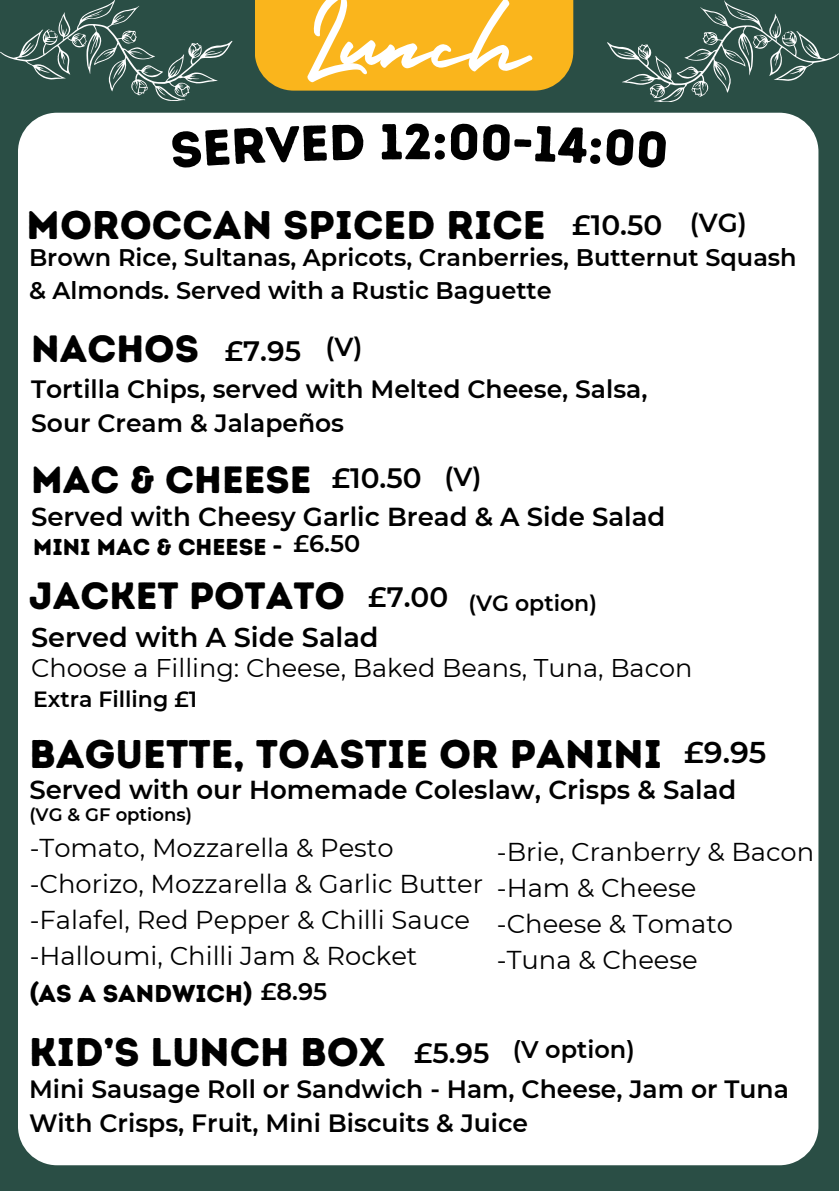
<style>
.page{position:relative;width:839px;height:1191px;background:#fff}
.page>*{position:absolute;margin:0;border:0;box-sizing:border-box;transform-origin:0 0}
.t1{font:118px "Holiday";color:#fff}
.t2{font:50.4px "Intro Rust Base";color:#000}
.t3{font:40px "Intro Rust Base";color:#000}
.t4{font:38px "Intro Rust Base";color:#000}
.t5{font:600 30px "Montserrat";color:#000}
.t6{font:600 28px "Montserrat";color:#000}
.t7{font:600 27.2px "Montserrat";color:#000}
.t8{font:600 26px "Montserrat";color:#000}
.t9{font:25.8px "Montserrat";color:#000}
.t10{font:25.6px "Montserrat";color:#000}
.t11{font:600 25px/34.4px "Montserrat";color:#000}
.t12{font:24.4px "Intro Rust Base";color:#000}
.t13{font:600 24px/33px "Montserrat";color:#000}
.t14{font:23px "Intro Rust Base";color:#000}
.t15{font:600 22px "Montserrat";color:#000}
.t16{font:600 18px "Montserrat";color:#000}
.s1{font-family:"Montserrat";font-weight:600;font-size:28px}
.s2{font-family:"Montserrat";font-weight:600;font-size:26px}
.s3{font-family:"Montserrat";font-weight:600;font-size:24px}
</style>
<div class="page">
<div style="left:0;top:0;width:838px;height:1191px;background:#2a4e45"></div>
<div style="left:255px;top:0;width:318px;height:91px;background:#fab51c"></div>
<div style="left:18px;top:113px;width:800px;height:1052px;background:#fff;border-radius:39px"></div>
<svg style="left:0;top:0;width:232px;height:101px"></svg>
<svg style="left:607px;top:0;width:231px;height:102px"></svg>
<p class="t1" style="left:313px;top:-56px;width:225px;rotate:4deg">Lunch</p>
<p class="t2" style="left:379px;top:111px;width:70px">12:</p>
<h6 class="t3" style="left:27px;top:201px;width:520px">MOROCCAN SPICED RICE</h6>
<h4 class="t6" style="left:572px;top:208px;width:91px">£10.50</h4>
<p class="t8" style="left:689px;top:207px;width:59px">(VG)</p>
<h6 class="t13" style="left:29px;top:241px;width:769px">Brown Rice, Sultanas, Apricots, Cranberries, Butternut Squash &amp; Almonds. Served with a Rustic Baguette</h6>
<h3 class="t4" style="left:31px;top:326px;width:333px">NACHOS <span class="s1">£7.95</span> <span class="s2">(V)</span></h3>
<p class="t11" style="left:31px;top:371px;width:617px">Tortilla Chips, served with Melted Cheese, Salsa,<br>Sour Cream &amp; Jalapeños</p>
<p class="t4" style="left:31px;top:457px;width:282px">MAC &amp; CHEESE</p>
<p class="t6" style="left:332px;top:461px;width:91px">£10.50</p>
<p class="t8" style="left:444px;top:461px;width:39px">(V)</p>
<h3 class="t8" style="left:31px;top:501px;width:635px">Served with Cheesy Garlic Bread &amp; A Side Salad</h3>
<p class="t14" style="left:33px;top:533px;width:328px">MINI MAC &amp; CHEESE - <span class="s3">£6.50</span></p>
<h3 class="t4" style="left:29px;top:573px;width:317px">JACKET POTATO</h3>
<h4 class="t6" style="left:368px;top:580px;width:81px">£7.00</h4>
<p class="t15" style="left:468px;top:590px;width:130px">(VG option)</p>
<h4 class="t7" style="left:31px;top:620px;width:349px">Served with A Side Salad</h4>
<h5 class="t10" style="left:31px;top:652px;width:663px">Choose a Filling: Cheese, Baked Beans, Tuna, Bacon</h5>
<p class="t15" style="left:33px;top:685px;width:165px">Extra Filling £1</p>
<h5 class="t3" style="left:29px;top:730px;width:634px">BAGUETTE, TOASTIE OR PANINI</h5>
<h6 class="t5" style="left:684px;top:734px;width:84px">£9.95</h6>
<h4 class="t8" style="left:29px;top:774px;width:708px">Served with our Homemade Coleslaw, Crisps &amp; Salad</h4>
<p class="t16" style="left:29px;top:803px;width:164px">(VG &amp; GF options)</p>
<h1 class="t9" style="left:30px;top:832px;width:365px">-Tomato, Mozzarella &amp; Pesto</h1>
<p class="t9" style="left:30px;top:868px;width:455px">-Chorizo, Mozzarella &amp; Garlic Butter</p>
<h2 class="t9" style="left:30px;top:904px;width:442px">-Falafel, Red Pepper &amp; Chilli Sauce</h2>
<h3 class="t9" style="left:30px;top:940px;width:389px">-Halloumi, Chilli Jam &amp; Rocket</h3>
<p class="t12" style="left:30px;top:979px;width:299px">(AS A SANDWICH) <span class="s3">£8.95</span></p>
<h4 class="t9" style="left:497px;top:836px;width:319px">-Brie, Cranberry &amp; Bacon</h4>
<h5 class="t9" style="left:497px;top:872px;width:201px">-Ham &amp; Cheese</h5>
<h6 class="t9" style="left:497px;top:908px;width:238px">-Cheese &amp; Tomato</h6>
<h3 class="t9" style="left:497px;top:944px;width:202px">-Tuna &amp; Cheese</h3>
<h3 class="t3" style="left:29px;top:1028px;width:607px">KID’S LUNCH BOX <span class="s1">£5.95</span> <sup>(V</sup> <sup>option)</sup></h3>
<p class="t11" style="left:29px;top:1072px;width:761px">Mini Sausage Roll or Sandwich - Ham, Cheese, Jam or Tuna<br>With Crisps, Fruit, Mini Biscuits &amp; Juice</p>
</div>
